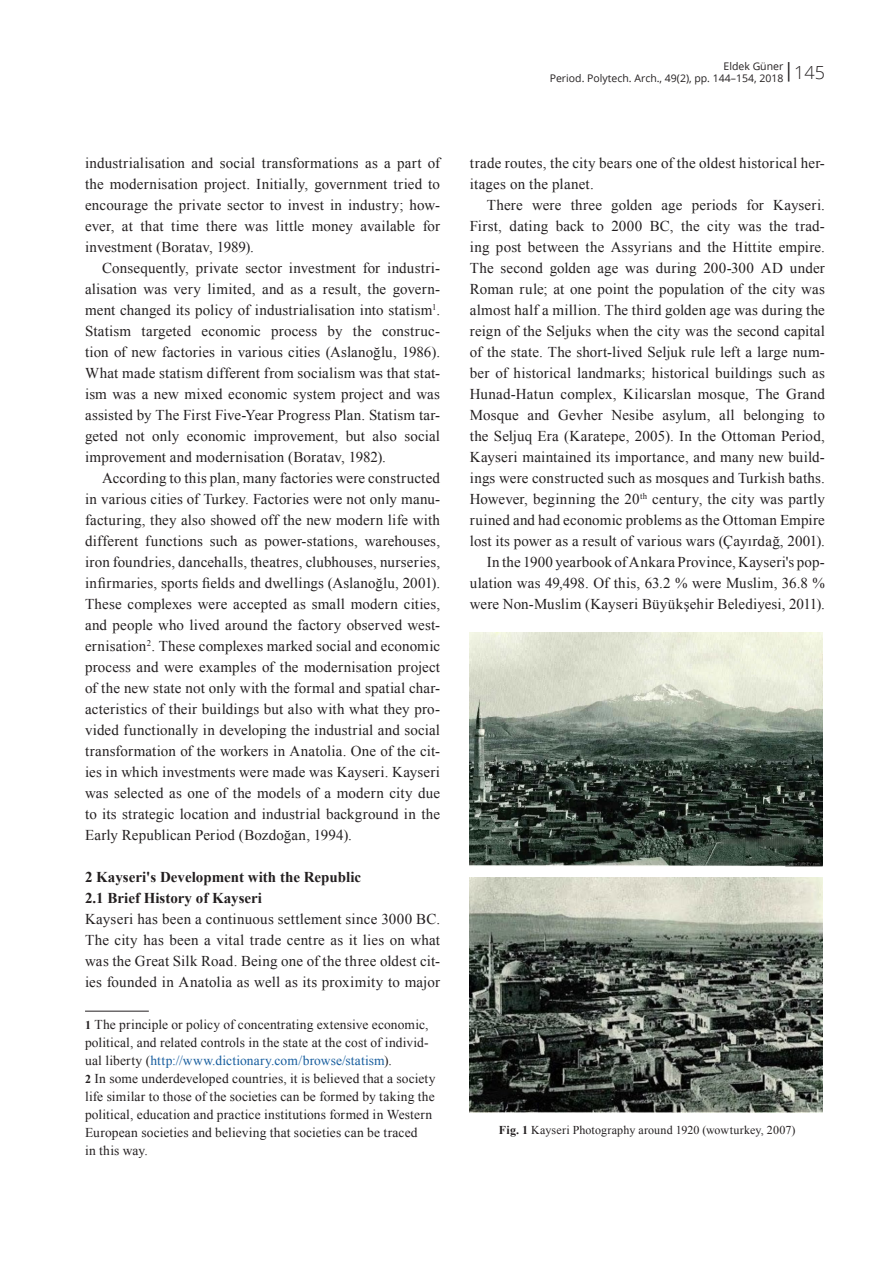
<style>
.page{position:relative;width:893px;height:1263px;background:#fff}
.page>*{position:absolute;margin:0;border:0;box-sizing:border-box;transform-origin:0 0}
.PP_Body__Main_text{font:15px/21px "Times New Roman";letter-spacing:.005em;color:#231f20;text-align:justify}
.PP_Body__First_parag{font:15px/21px "Times New Roman";letter-spacing:.015em;color:#231f20;text-align:justify}
.PP_Heading{font:700 15px "Times New Roman";color:#231f20}
.PP_Footnote{font:13.5px/18px "Times New Roman";letter-spacing:.01em;color:#231f20;text-align:justify}
.PP_Figure_Table_Capt{font:12px "Times New Roman";letter-spacing:.01em;color:#231f20}
.t1{font:10.5px/12px "Open Sans";color:#231f20}
.s1{font-weight:700;font-size:12px}
.s2{color:#175d9e}
.s3{font-weight:700}
</style>
<div class="page">
<hr style="left:85px;top:1011px;width:64px;height:1px;background:#231f20">
<img style="left:470px;top:632px;width:353px;height:234px">
<img style="left:470px;top:877px;width:353px;height:236px">
<p class="t1" style="left:550px;top:59px;width:277px;text-indent:174px">Eldek Güner<br>Period. Polytech. Arch., 49(2), pp. 144–154, 2018<sup>|</sup><sup>145</sup></p>
<p class="PP_Body__Main_text" style="left:85px;top:152px;width:357px">industrialisation and social transformations as a part of the modernisation project. Initially, government tried to encourage the private sector to invest in industry; how&shy;ever, at that time there was little money available for investment (Boratav, 1989).</p>
<p class="PP_Body__Main_text" style="left:85px;top:257px;width:357px;text-indent:17px">Consequently, private sector investment for industri&shy;alisation was very limited, and as a result, the govern&shy;ment changed its policy of industrialisation into statism<sup>1</sup>.<br>Statism targeted economic process by the construc&shy;tion of new factories in various cities (Aslanoğlu, 1986).<br>What made statism different from socialism was that stat&shy;ism was a new mixed economic system project and was assisted by The First Five-Year Progress Plan. Statism tar&shy;geted not only economic improvement, but also social improvement and modernisation (Boratav, 1982).</p>
<p class="PP_Body__Main_text" style="left:85px;top:467px;width:357px;text-indent:17px">According to this plan, many factories were constructed in various cities of Turkey. Factories were not only manu&shy;facturing, they also showed off the new modern life with different functions such as power-stations, warehouses, iron foundries, dancehalls, theatres, clubhouses, nurseries, infirmaries, sports fields and dwellings (Aslanoğlu, 2001).<br>These complexes were accepted as small modern cities, and people who lived around the factory observed west&shy;ernisation<sup>2</sup>. These complexes marked social and economic process and were examples of the modernisation project of the new state not only with the formal and spatial char&shy;acteristics of their buildings but also with what they pro&shy;vided functionally in developing the industrial and social transformation of the workers in Anatolia. One of the cit&shy;ies in which investments were made was Kayseri. Kayseri was selected as one of the models of a modern city due to its strategic location and industrial background in the Early Republican Period (Bozdoğan, 1994).</p>
<p class="PP_Heading" style="left:85px;top:866px;width:278px">2 Kayseri's Development with the Republic</p>
<p class="PP_Heading" style="left:85px;top:887px;width:179px">2.1 Brief History of Kayseri</p>
<p class="PP_Body__First_parag" style="left:85px;top:908px;width:357px">Kayseri has been a continuous settlement since 3000 BC.<br>The city has been a vital trade centre as it lies on what was the Great Silk Road. Being one of the three oldest cit&shy;ies founded in Anatolia as well as its proximity to major</p>
<p class="PP_Footnote" style="left:85px;top:1015px;width:345px"><span class="s1">1</span> The principle or policy of concentrating extensive economic, political, and related controls in the state at the cost of individ&shy;ual liberty (<span class="s2">http://www.dictionary.com/browse/statism</span>).</p>
<p class="PP_Footnote" style="left:85px;top:1069px;width:352px;text-align:left"><span class="s1">2</span> In some underdeveloped countries, it is believed that a society life similar to those of the societies can be formed by taking the political, education and practice institutions formed in Western European societies and believing that societies can be traced<br>in this way.</p>
<p class="PP_Body__First_parag" style="left:470px;top:152px;width:357px">trade routes, the city bears one of the oldest historical her&shy;itages on the planet.</p>
<p class="PP_Body__Main_text" style="left:470px;top:194px;width:357px;text-indent:17px">There were three golden age periods for Kayseri.<br>First, dating back to 2000 BC, the city was the trad&shy;ing post between the Assyrians and the Hittite empire.<br>The second golden age was during 200-300 AD under Roman rule; at one point the population of the city was almost half a million. The third golden age was during the reign of the Seljuks when the city was the second capital of the state. The short-lived Seljuk rule left a large num&shy;ber of historical landmarks; historical buildings such as Hunad-Hatun complex, Kilicarslan mosque, The Grand Mosque and Gevher Nesibe asylum, all belonging to the Seljuq Era (Karatepe, 2005). In the Ottoman Period, Kayseri maintained its importance, and many new build&shy;ings were constructed such as mosques and Turkish baths.<br>However, beginning the 20<sup>th</sup> century, the city was partly ruined and had economic problems as the Ottoman Empire lost its power as a result of various wars (Çayırdağ, 2001).</p>
<p class="PP_Body__Main_text" style="left:470px;top:551px;width:357px;text-indent:17px">In the 1900 yearbook of Ankara Province, Kayseri's pop&shy;ulation was 49,498. Of this, 63.2 % were Muslim, 36.8 % were Non-Muslim (Kayseri Büyükşehir Belediyesi, 2011).</p>
<p class="PP_Figure_Table_Capt" style="left:499px;top:1122px;width:298px"><span class="s3">Fig. 1</span> Kayseri Photography around 1920 (wowturkey, 2007)</p>
</div>
